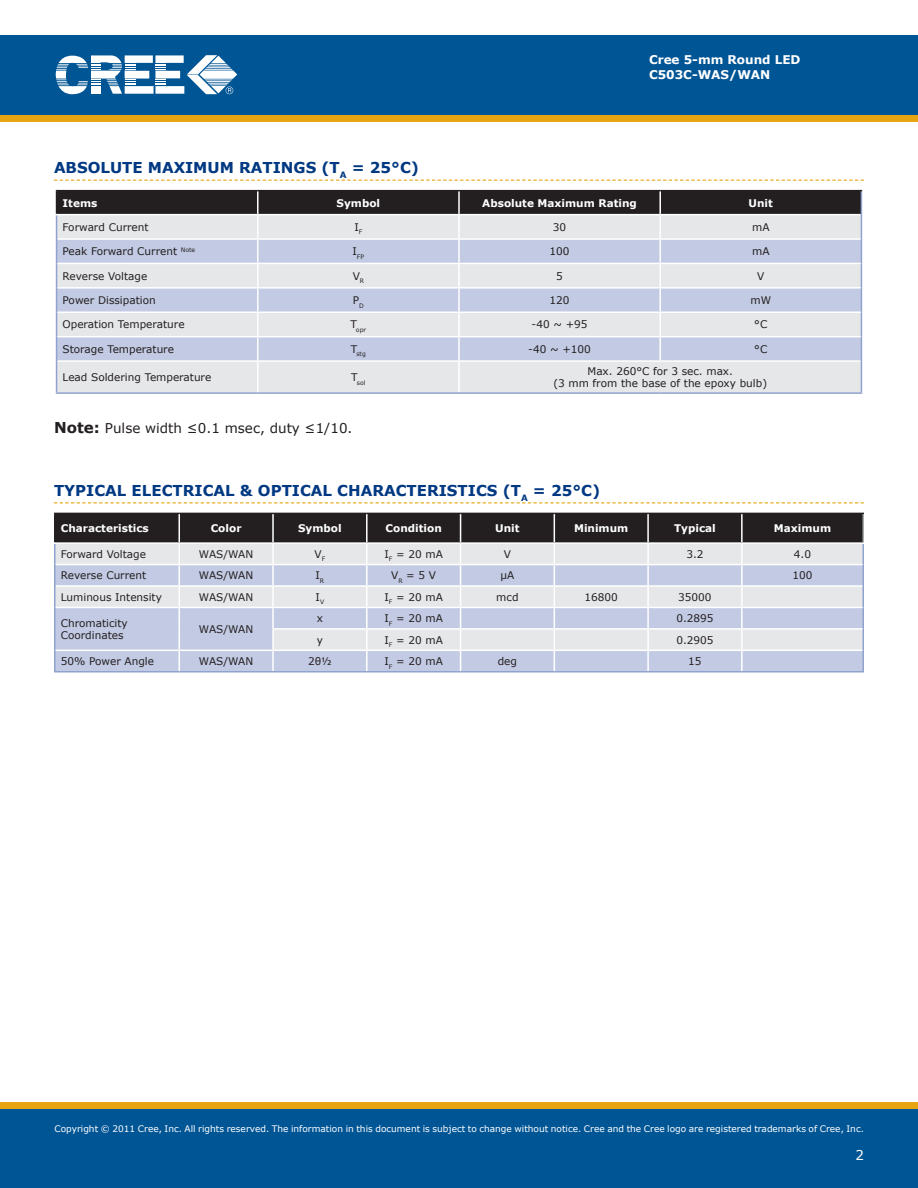
<style>
.page{position:relative;width:918px;height:1188px;background:#fff}
.page>*{position:absolute;margin:0;border:0;box-sizing:border-box;transform-origin:0 0}
.Section_heading_with{font:700 15px "Verdana";color:#003882}
.t1{font:13.5px "Verdana";color:#231f20}
.t2{font:13.5px "Verdana";color:#fff}
.t3{font:700 12px "Verdana";color:#fff}
.t4{font:10.5px/12px "Verdana";color:#231f20;text-align:center}
.t5{font:700 10.5px "Verdana";color:#fff}
.t6{font:9px "Verdana";color:#fff}
.t7{font:6.15px "Verdana";color:#231f20}
.s1{font-weight:700;font-size:15px}
</style>
<div class="page">
<div style="left:0;top:115px;width:918px;height:7px;background:#e7a512"></div>
<div style="left:0;top:35px;width:918px;height:80px;background:#005595"></div>
<svg style="left:56px;top:55px;width:181px;height:39px"></svg>
<div style="left:0;top:1108px;width:918px;height:80px;background:#005595"></div>
<div style="left:0;top:1102px;width:918px;height:6px;background:#e7a512"></div>
<svg style="left:54px;top:180px;width:810px;height:1px"></svg>
<svg style="left:54px;top:502px;width:810px;height:1px"></svg>
<div style="left:57px;top:362px;width:804px;height:30px;background:#e6e7e9"></div>
<hr style="left:56px;top:190px;width:202px;height:1px;background:#231f20">
<hr style="left:258px;top:190px;width:201px;height:1px;background:#231f20">
<hr style="left:459px;top:190px;width:201px;height:1px;background:#231f20">
<hr style="left:660px;top:190px;width:202px;height:1px;background:#231f20">
<hr style="left:56px;top:361px;width:1px;height:31px;background:#90a3ce">
<hr style="left:861px;top:361px;width:1px;height:31px;background:#90a3ce">
<hr style="left:257px;top:362px;width:2px;height:30px;background:#fff">
<hr style="left:458px;top:362px;width:2px;height:30px;background:#fff">
<hr style="left:56px;top:392px;width:202px;height:2px;background:#91a3ce">
<hr style="left:258px;top:392px;width:201px;height:2px;background:#91a3ce">
<hr style="left:459px;top:392px;width:201px;height:2px;background:#91a3ce">
<hr style="left:660px;top:392px;width:202px;height:2px;background:#91a3ce">
<svg style="left:56px;top:191px;width:806px;height:170px;background:#bec1cc"></svg>
<hr style="left:660px;top:238px;width:201px;height:2px;background:#fff">
<hr style="left:660px;top:263px;width:201px;height:1px;background:#fff">
<hr style="left:660px;top:287px;width:201px;height:2px;background:#fff">
<hr style="left:660px;top:311px;width:201px;height:2px;background:#fff">
<hr style="left:660px;top:336px;width:201px;height:1px;background:#fff">
<hr style="left:54px;top:544px;width:2px;height:21px;background:#90a3ce">
<hr style="left:54px;top:565px;width:2px;height:21px;background:#90a3ce">
<hr style="left:54px;top:586px;width:2px;height:21px;background:#90a3ce">
<hr style="left:54px;top:607px;width:2px;height:22px;background:#90a3ce">
<hr style="left:54px;top:629px;width:2px;height:21px;background:#90a3ce">
<hr style="left:862px;top:544px;width:2px;height:21px;background:#90a3ce">
<hr style="left:862px;top:565px;width:2px;height:21px;background:#90a3ce">
<hr style="left:862px;top:586px;width:2px;height:21px;background:#90a3ce">
<hr style="left:862px;top:607px;width:2px;height:22px;background:#90a3ce">
<hr style="left:862px;top:629px;width:2px;height:21px;background:#90a3ce">
<hr style="left:54px;top:650px;width:2px;height:21px;background:#90a3ce">
<hr style="left:862px;top:650px;width:2px;height:21px;background:#90a3ce">
<hr style="left:54px;top:671px;width:125px;height:2px;background:#90a3ce">
<hr style="left:179px;top:671px;width:94px;height:2px;background:#90a3ce">
<hr style="left:273px;top:671px;width:94px;height:2px;background:#90a3ce">
<hr style="left:367px;top:671px;width:94px;height:2px;background:#90a3ce">
<hr style="left:461px;top:671px;width:93px;height:2px;background:#90a3ce">
<hr style="left:554px;top:671px;width:94px;height:2px;background:#90a3ce">
<hr style="left:648px;top:671px;width:94px;height:2px;background:#90a3ce">
<hr style="left:742px;top:671px;width:122px;height:2px;background:#90a3ce">
<hr style="left:54px;top:513px;width:125px;height:1px;background:#231f20">
<hr style="left:54px;top:514px;width:2px;height:28px;background:#231f20">
<hr style="left:742px;top:513px;width:122px;height:1px;background:#231f20">
<svg style="left:55px;top:513px;width:808px;height:158px;background:#b5b7c3"></svg>
<hr style="left:647px;top:514px;width:2px;height:28px;background:#fff">
<hr style="left:741px;top:514px;width:2px;height:28px;background:#fff">
<hr style="left:54px;top:542px;width:125px;height:2px;background:#fff">
<hr style="left:179px;top:542px;width:94px;height:2px;background:#fff">
<hr style="left:273px;top:542px;width:94px;height:2px;background:#fff">
<hr style="left:367px;top:542px;width:94px;height:2px;background:#fff">
<hr style="left:461px;top:542px;width:93px;height:2px;background:#fff">
<hr style="left:554px;top:542px;width:94px;height:2px;background:#fff">
<hr style="left:648px;top:542px;width:94px;height:2px;background:#fff">
<hr style="left:742px;top:542px;width:122px;height:2px;background:#fff">
<hr style="left:862px;top:514px;width:2px;height:28px;background:#a8a9ad">
<p class="t3" style="left:649px;top:52px;width:153px">Cree 5-mm Round LED</p>
<p class="t3" style="left:649px;top:67px;width:123px">C503C-WAS/WAN</p>
<p class="Section_heading_with" style="left:54px;top:158px;width:367px">ABSOLUTE MAXIMUM RATINGS (T<sub>A</sub> = 25°C)</p>
<p class="t5" style="left:63px;top:196px;width:36px">Items</p>
<p class="t5" style="left:337px;top:196px;width:45px">Symbol</p>
<p class="t5" style="left:482px;top:196px;width:156px">Absolute Maximum Rating</p>
<p class="t5" style="left:749px;top:196px;width:26px">Unit</p>
<p class="t4" style="left:63px;top:221px;width:88px">Forward Current</p>
<p class="t4" style="left:354px;top:221px;width:9px">I<sub>F</sub></p>
<p class="t4" style="left:553px;top:221px;width:15px">30</p>
<p class="t4" style="left:752px;top:221px;width:19px">mA</p>
<p class="t4" style="left:63px;top:245px;width:134px">Peak Forward Current <sup>Note</sup></p>
<p class="t7" style="left:353px;top:253px;width:13px"><sup>I</sup>FP</p>
<p class="t4" style="left:550px;top:245px;width:22px">100</p>
<p class="t4" style="left:752px;top:245px;width:19px">mA</p>
<p class="t4" style="left:63px;top:269px;width:86px">Reverse Voltage</p>
<p class="t4" style="left:353px;top:269px;width:13px">V<sub>R</sub></p>
<p class="t4" style="left:556px;top:269px;width:8px">5</p>
<p class="t4" style="left:757px;top:269px;width:9px">V</p>
<p class="t4" style="left:63px;top:294px;width:95px">Power Dissipation</p>
<p class="t4" style="left:353px;top:294px;width:13px">P<sub>D</sub></p>
<p class="t4" style="left:550px;top:294px;width:22px">120</p>
<p class="t4" style="left:751px;top:294px;width:22px">mW</p>
<p class="t4" style="left:63px;top:318px;width:124px">Operation Temperature</p>
<p class="t7" style="left:351px;top:326px;width:17px"><sup>T</sup>opr</p>
<p class="t4" style="left:532px;top:318px;width:58px">-40 ~ +95</p>
<p class="t4" style="left:754px;top:318px;width:15px">°C</p>
<p class="t4" style="left:63px;top:343px;width:113px">Storage Temperature</p>
<p class="t7" style="left:351px;top:350px;width:16px"><sup>T</sup>stg</p>
<p class="t4" style="left:528px;top:343px;width:64px">-40 ~ +100</p>
<p class="t4" style="left:754px;top:343px;width:15px">°C</p>
<p class="t4" style="left:63px;top:371px;width:150px">Lead Soldering Temperature</p>
<p class="t7" style="left:351px;top:378px;width:16px"><sup>T</sup>sol</p>
<p class="t4" style="left:553px;top:365px;width:215px">Max. 260°C for 3 sec. max.<br>(3 mm from the base of the epoxy bulb)</p>
<p class="t1" style="left:54px;top:419px;width:300px"><span class="s1">Note:</span> Pulse width ≤0.1 msec, duty ≤1/10.</p>
<p class="Section_heading_with" style="left:54px;top:481px;width:548px">TYPICAL ELECTRICAL &amp; OPTICAL CHARACTERISTICS (T<sub>A</sub> = 25°C)</p>
<p class="t5" style="left:61px;top:522px;width:90px">Characteristics</p>
<p class="t5" style="left:211px;top:522px;width:32px">Color</p>
<p class="t5" style="left:298px;top:522px;width:45px">Symbol</p>
<p class="t5" style="left:386px;top:522px;width:58px">Condition</p>
<p class="t5" style="left:495px;top:522px;width:26px">Unit</p>
<p class="t5" style="left:574px;top:522px;width:56px">Minimum</p>
<p class="t5" style="left:674px;top:522px;width:43px">Typical</p>
<p class="t5" style="left:774px;top:522px;width:59px">Maximum</p>
<p class="t4" style="left:61px;top:548px;width:87px">Forward Voltage</p>
<p class="t4" style="left:199px;top:548px;width:56px">WAS/WAN</p>
<p class="t4" style="left:315px;top:548px;width:12px">V<sub>F</sub></p>
<p class="t4" style="left:384px;top:548px;width:60px">I<sub>F</sub> = 20 mA</p>
<p class="t4" style="left:504px;top:548px;width:9px">V</p>
<p class="t4" style="left:686px;top:548px;width:19px">3.2</p>
<p class="t4" style="left:794px;top:548px;width:19px">4.0</p>
<p class="t4" style="left:61px;top:569px;width:87px">Reverse Current</p>
<p class="t4" style="left:199px;top:569px;width:56px">WAS/WAN</p>
<p class="t4" style="left:316px;top:569px;width:10px">I<sub>R</sub></p>
<p class="t4" style="left:391px;top:569px;width:46px">V<sub>R</sub> = 5 V</p>
<p class="t4" style="left:500px;top:569px;width:15px">μA</p>
<p class="t4" style="left:793px;top:569px;width:22px">100</p>
<p class="t4" style="left:61px;top:591px;width:103px">Luminous Intensity</p>
<p class="t4" style="left:199px;top:591px;width:56px">WAS/WAN</p>
<p class="t4" style="left:316px;top:591px;width:10px">I<sub>V</sub></p>
<p class="t4" style="left:384px;top:591px;width:60px">I<sub>F</sub> = 20 mA</p>
<p class="t4" style="left:496px;top:591px;width:24px">mcd</p>
<p class="t4" style="left:585px;top:591px;width:35px">16800</p>
<p class="t4" style="left:678px;top:591px;width:35px">35000</p>
<p class="t4" style="left:61px;top:617px;width:69px">Chromaticity</p>
<p class="t4" style="left:61px;top:629px;width:64px">Coordinates</p>
<p class="t4" style="left:317px;top:612px;width:8px">x</p>
<p class="t4" style="left:384px;top:612px;width:60px">I<sub>F</sub> = 20 mA</p>
<p class="t4" style="left:676px;top:612px;width:39px">0.2895</p>
<p class="t4" style="left:317px;top:633px;width:8px">y</p>
<p class="t4" style="left:384px;top:633px;width:60px">I<sub>F</sub> = 20 mA</p>
<p class="t4" style="left:676px;top:633px;width:39px">0.2905</p>
<p class="t4" style="left:199px;top:623px;width:56px">WAS/WAN</p>
<p class="t4" style="left:61px;top:655px;width:95px">50% Power Angle</p>
<p class="t4" style="left:199px;top:655px;width:56px">WAS/WAN</p>
<p class="t4" style="left:308px;top:655px;width:25px">2θ½</p>
<p class="t4" style="left:384px;top:655px;width:60px">I<sub>F</sub> = 20 mA</p>
<p class="t4" style="left:498px;top:655px;width:21px">deg</p>
<p class="t4" style="left:688px;top:655px;width:15px">15</p>
<p class="t6" style="left:54px;top:1123px;width:811px">Copyright © 2011 Cree, Inc. All rights reserved. The information in this document is subject to change without notice. Cree and the Cree logo are registered trademarks of Cree, Inc.</p>
<p class="t6" style="left:54px;top:1125px;width:58px">of Cree, Inc.</p>
<p class="t2" style="left:855px;top:1146px;width:10px">2</p>
</div>
